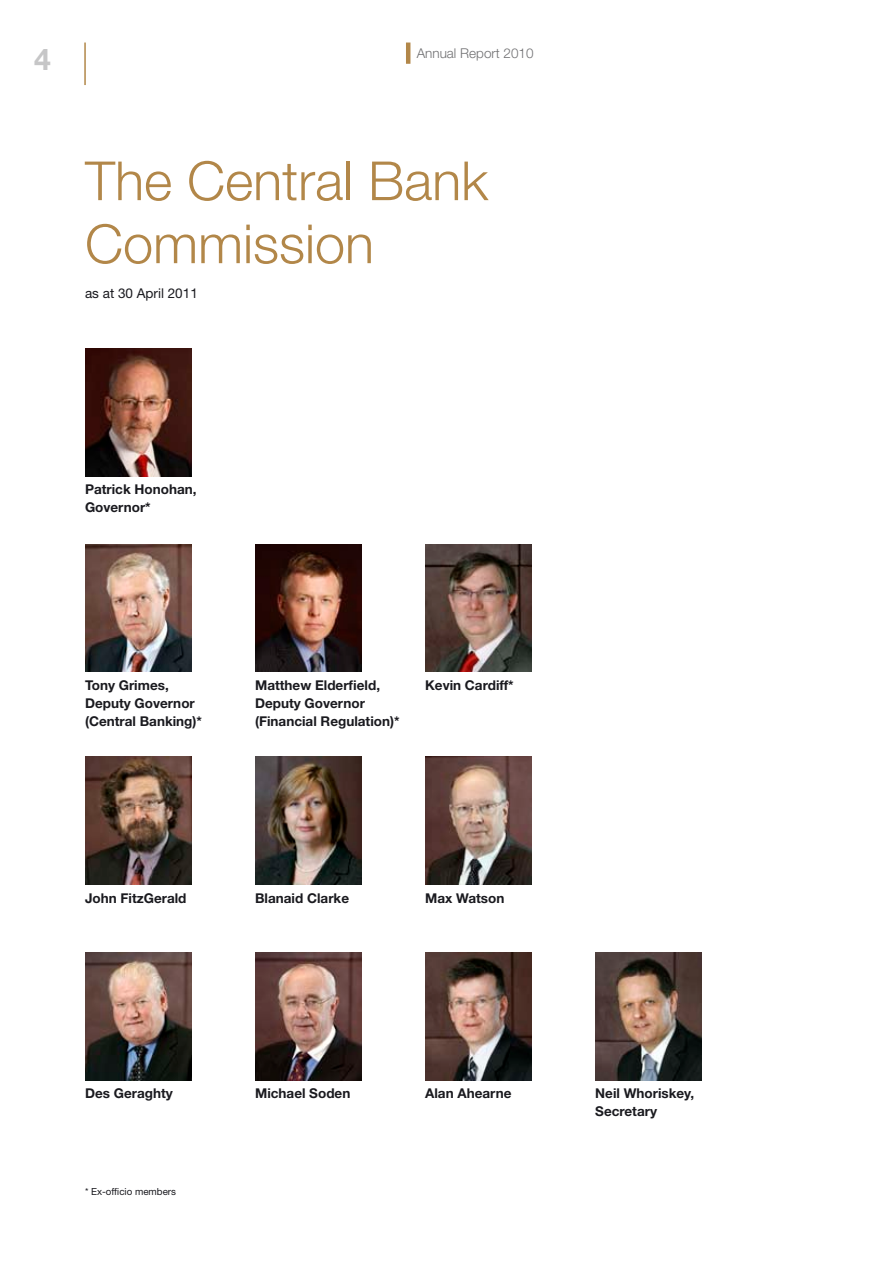
<style>
.page{position:relative;width:893px;height:1263px;background:#fff}
.page>*{position:absolute;margin:0;border:0;box-sizing:border-box;transform-origin:0 0}
.t1{font:300 54px/63px "Helvetica Neue LT Std";color:#b28749}
.t2{font:700 30px "Helvetica Neue LT Std";color:#c6c6c7}
.t3{font:700 13.5px/18px "Helvetica Neue LT Std";color:#1a1a1f}
.t4{font:300 13.5px "Helvetica Neue LT Std";color:#707072}
.t5{font:13.5px "Helvetica Neue LT Std";color:#1a1a1f}
.t6{font:9.75px "Helvetica Neue LT Std";color:#1a1a1f}
</style>
<div class="page">
<img style="left:85px;top:349px;width:106px;height:127px">
<img style="left:85px;top:544px;width:106px;height:128px">
<img style="left:255px;top:544px;width:106px;height:128px">
<img style="left:425px;top:544px;width:106px;height:128px">
<img style="left:85px;top:757px;width:106px;height:127px">
<img style="left:255px;top:757px;width:106px;height:127px">
<img style="left:425px;top:757px;width:106px;height:127px">
<img style="left:85px;top:952px;width:106px;height:128px">
<img style="left:255px;top:952px;width:106px;height:128px">
<img style="left:425px;top:952px;width:106px;height:128px">
<img style="left:595px;top:952px;width:107px;height:128px">
<hr style="left:84px;top:43px;width:2px;height:42px;background:#b28749">
<hr style="left:406px;top:43px;width:4px;height:21px;background:#b28749">
<h2 class="t2" style="left:34px;top:41px;width:18px">4</h2>
<p class="t4" style="left:417px;top:45px;width:118px">Annual Report 2010</p>
<h1 class="t1" style="left:85px;top:148px;width:405px">The Central Bank<br>Commission</h1>
<p class="t5" style="left:85px;top:285px;width:114px">as at 30 April 2011</p>
<p class="t3" style="left:85px;top:480px;width:113px">Patrick Honohan,<br>Governor*</p>
<p class="t3" style="left:85px;top:676px;width:118px">Tony Grimes,<br>Deputy Governor (Central Banking)*</p>
<p class="t3" style="left:255px;top:676px;width:146px">Matthew Elderfield,<br>Deputy Governor (Financial Regulation)*</p>
<p class="t3" style="left:425px;top:676px;width:90px">Kevin Cardiff*</p>
<p class="t3" style="left:85px;top:888px;width:103px">John FitzGerald</p>
<p class="t3" style="left:255px;top:888px;width:95px">Blanaid Clarke</p>
<p class="t3" style="left:425px;top:888px;width:81px">Max Watson</p>
<p class="t3" style="left:85px;top:1084px;width:89px">Des Geraghty</p>
<p class="t3" style="left:255px;top:1084px;width:97px">Michael Soden</p>
<p class="t3" style="left:425px;top:1084px;width:88px">Alan Ahearne</p>
<p class="t3" style="left:595px;top:1084px;width:100px">Neil Whoriskey,<br>Secretary</p>
<p class="t6" style="left:85px;top:1186px;width:93px">* Ex-officio members</p>
</div>
